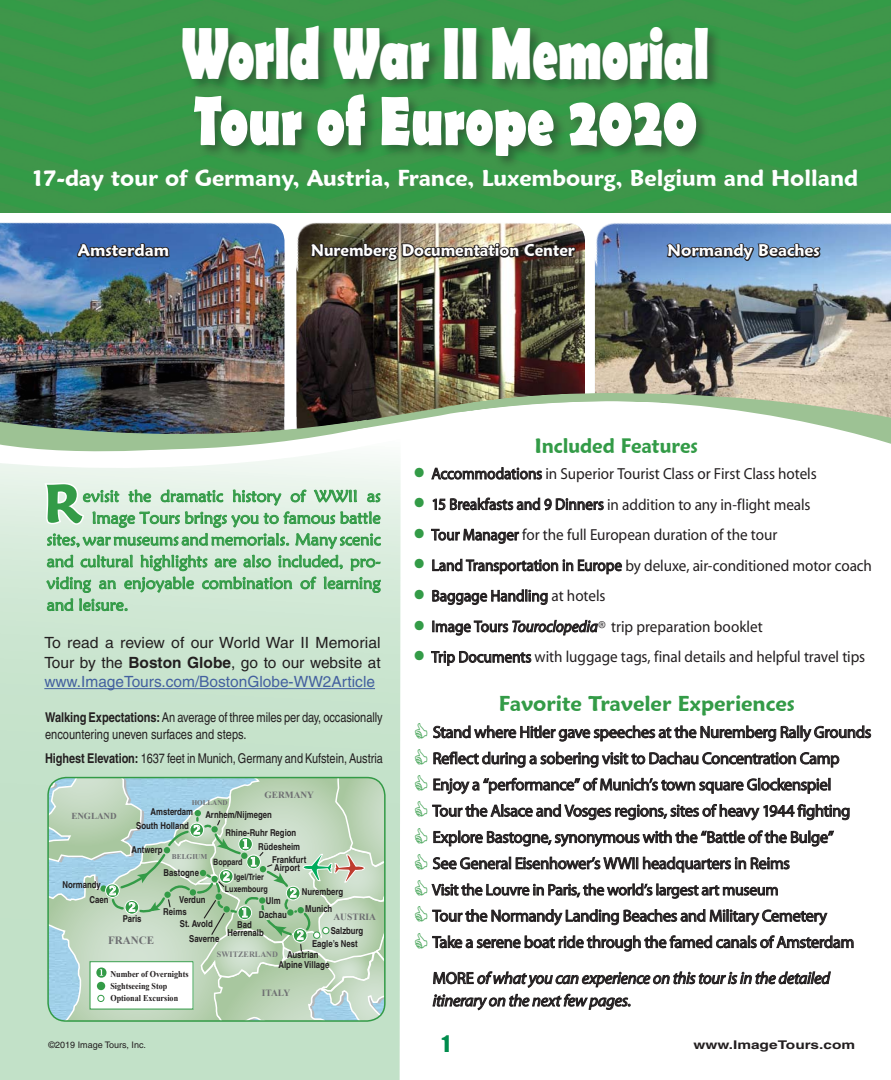
<style>
.page{position:relative;width:891px;height:1080px;background:#fff}
.page>*{position:absolute;margin:0;border:0;box-sizing:border-box;transform-origin:0 0}
.t1{font:700 74.1px "Berlin Sans FB";letter-spacing:-.015em;color:#fff;scale:.66 1}
.t2{font:700 70.5px "Berlin Sans FB";letter-spacing:.005em;color:#fff;scale:.74 1}
.t3{font:600 54.15px "Maiandra GD";color:#339b47}
.t4{font:600 22.5px "Maiandra GD";color:#fff}
.t5{font:600 21px "Maiandra GD";letter-spacing:-.005em;color:#339b47}
.t6{font:21px "Impact";color:#008c4d}
.t7{font:600 20.4px "Maiandra GD";color:#339b47;scale:.95 1}
.t8{font:16.5px/26.2px "Myriad";letter-spacing:-.02em;color:#231f20}
.t9{font:16.5px "Maiandra GD";color:#339b47}
.t10{font:italic 16.5px/22.5px "Myriad";letter-spacing:-.015em;color:#231f20}
.t11{font:600 16.5px "Maiandra GD";color:#fff;scale:.95 1}
.t12{font:600 16.5px "Maiandra GD";color:#fff}
.t13{font:16.05px "Myriad";letter-spacing:-.005em;color:#231f20;scale:.95 1}
.t14{font:15.75px "Myriad";letter-spacing:-.02em;color:#231f20}
.t15{font:15.45px/19.5px "Helvetica";color:#231f20;text-align:justify}
.t16{font:condensed 13.5px/16.5px "Helvetica";letter-spacing:-.005em;color:#231f20}
.t17{font:700 12px "Helvetica";color:#231f20;scale:1.28 1}
.t18{font:700 11.1px "Times New Roman";color:#6d6e71}
.t19{font:700 condensed 9.45px/15.6px "Helvetica";color:#231f20}
.t20{font:700 9.45px "Times New Roman";color:#6d6e71}
.t21{font:700 9.15px "Times New Roman";color:#6d6e71}
.t22{font:9px "Helvetica";color:#231f20}
.t23{font:700 8.85px/12.3px "Times New Roman";color:#231f20;scale:.91 1}
.t24{font:700 condensed 8.7px "Helvetica";color:#231f20}
.t25{font:700 8.1px "Times New Roman";color:#757779}
.t26{font:700 7.35px "Times New Roman";color:#6d6e71}
.t27{font:700 7.2px "Times New Roman";color:#6d6e71}
.s1{font-weight:700}
.s2{color:#43609f}
.s3{font-weight:700;font-size:36.3px;color:#339b47}
.s4{font-style:italic}
.s5{font-style:normal}
</style>
<div class="page">
<img style="left:0;top:0;width:891px;height:213px">
<div style="left:0;top:681px;width:401px;height:399px;background:#c3e1c9"></div>
<img style="left:297px;top:223px;width:288px;height:16px">
<img style="left:0;top:223px;width:284px;height:16px">
<img style="left:596px;top:223px;width:295px;height:147px">
<hr style="left:44px;top:688px;width:331px;height:1px;background:#43609f">
<svg style="left:665px;top:241px;width:157px;height:24px"></svg>
<svg style="left:622px;top:370px;width:269px;height:74px"></svg>
<div style="left:180px;top:25px;width:541px;height:144px;background:#231f20;opacity:.4"></div>
<img style="left:0;top:239px;width:622px;height:442px">
<svg style="left:431px;top:725px;width:440px;height:286px"></svg>
<svg style="left:48px;top:778px;width:337px;height:243px"></svg>
<h1 class="t1" style="left:181px;top:12px;width:802px">World War II Memorial</h1>
<h2 class="t2" style="left:194px;top:81px;width:682px">Tour of Europe 2020</h2>
<h3 class="t4" style="left:33px;top:164px;width:827px">17-day tour of Germany, Austria, France, Luxembourg, Belgium and Holland</h3>
<p class="t12" style="left:78px;top:240px;width:93px">Amsterdam</p>
<p class="t11" style="left:311px;top:240px;width:279px">Nuremberg Documentation Center</p>
<p class="t12" style="left:668px;top:241px;width:154px">Normandy Beaches</p>
<h3 class="t3" style="left:44px;top:471px;width:41px">R</h3>
<p class="t9" style="left:83px;top:486px;width:299px">evisit the dramatic history of WWII as</p>
<p class="t9" style="left:92px;top:508px;width:290px">Image Tours brings you to famous battle</p>
<p class="t9" style="left:47px;top:529px;width:336px">sites, war museums and memorials. Many scenic</p>
<p class="t9" style="left:47px;top:551px;width:336px">and cultural highlights are also included, pro-</p>
<p class="t9" style="left:47px;top:573px;width:336px">viding an enjoyable combination of learning</p>
<p class="t9" style="left:47px;top:595px;width:83px">and leisure.</p>
<p class="t15" style="left:44px;top:633px;width:338px">To read a review of our World War II Memorial Tour by the <span class="s1">Boston Globe</span>, go to our website at <span class="s2">www.ImageTours.com/BostonGlobe-WW2Article</span></p>
<p class="t16" style="left:45px;top:709px;width:339px"><span class="s1">Walking Expectations:</span> An average of three miles per day, occasionally encountering uneven surfaces and steps.</p>
<p class="t16" style="left:45px;top:750px;width:339px"><span class="s1">Highest Elevation:</span> 1637 feet in Munich, Germany and Kufstein, Austria</p>
<p class="t27" style="left:192px;top:798px;width:37px">HOLLAND</p>
<p class="t20" style="left:265px;top:788px;width:51px">GERMANY</p>
<p class="t19" style="left:151px;top:804px;width:44px">Amsterdam</p>
<p class="t19" style="left:205px;top:807px;width:68px">Arnhem/Nijmegen</p>
<p class="t21" style="left:71px;top:810px;width:47px">ENGLAND</p>
<p class="t19" style="left:136px;top:817px;width:54px">South Holland</p>
<p class="t19" style="left:258px;top:825px;width:43px;line-height:14.4px;text-indent:-33px">Rhine-Ruhr Region<br>Rüdesheim</p>
<p class="t19" style="left:131px;top:841px;width:33px">Antwerp</p>
<p class="t26" style="left:172px;top:851px;width:37px">BELGIUM</p>
<p class="t19" style="left:272px;top:855px;width:36px;line-height:8.7px">Frankfurt<br>Airport</p>
<p class="t24" style="left:213px;top:857px;width:31px">Boppard</p>
<p class="t19" style="left:164px;top:865px;width:37px">Bastogne</p>
<p class="t19" style="left:163px;top:904px;width:25px">Reims</p>
<p class="t24" style="left:234px;top:872px;width:31px">Igel/Trier</p>
<p class="t19" style="left:63px;top:876px;width:40px">Normandy</p>
<p class="t24" style="left:225px;top:884px;width:45px">Luxembourg</p>
<p class="t19" style="left:302px;top:884px;width:43px">Nuremberg</p>
<p class="t19" style="left:331px;top:923px;width:34px">Salzburg</p>
<p class="t19" style="left:90px;top:891px;width:21px">Caen</p>
<p class="t19" style="left:179px;top:892px;width:28px">Verdun</p>
<p class="t19" style="left:266px;top:893px;width:16px">Ulm</p>
<p class="t19" style="left:305px;top:900px;width:29px">Munich</p>
<p class="t19" style="left:312px;top:936px;width:47px">Eagle’s Nest</p>
<p class="t19" style="left:259px;top:907px;width:30px">Dachau</p>
<p class="t20" style="left:333px;top:910px;width:44px">AUSTRIA</p>
<p class="t19" style="left:123px;top:911px;width:20px">Paris</p>
<p class="t19" style="left:189px;top:915px;width:32px;text-indent:-9px">St. Avold<br>Saverne</p>
<p class="t19" style="left:228px;top:920px;width:38px;line-height:7.9px;text-align:center">Bad<br>Herrenalb</p>
<p class="t18" style="left:108px;top:932px;width:48px">FRANCE</p>
<p class="t25" style="left:217px;top:948px;width:63px">SWITZERLAND</p>
<p class="t19" style="left:278px;top:950px;width:53px;line-height:9.4px;text-align:center">Austrian<br>Alpine Village</p>
<p class="t23" style="left:110px;top:967px;width:87px">Number of Overnights<br>Sightseeing Stop<br>Optional Excursion</p>
<p class="t20" style="left:262px;top:986px;width:30px">ITALY</p>
<p class="t22" style="left:49px;top:1040px;width:99px">©2019 Image Tours, Inc.</p>
<p class="t7" style="left:535px;top:433px;width:173px">Included Features</p>
<p class="t13" style="left:414px;top:466px;width:426px"><span class="s3">•</span> Accommodations in Superior Tourist Class or First Class hotels</p>
<p class="t13" style="left:414px;top:496px;width:419px"><span class="s3">•</span> 15 Breakfasts and 9 Dinners in addition to any in-flight meals</p>
<p class="t13" style="left:414px;top:527px;width:384px"><span class="s3">•</span> Tour Manager for the full European duration of the tour</p>
<p class="t13" style="left:414px;top:557px;width:484px"><span class="s3">•</span> Land Transportation in Europe by deluxe, air-conditioned motor coach</p>
<p class="t13" style="left:414px;top:588px;width:203px"><span class="s3">•</span> Baggage Handling at hotels</p>
<p class="t13" style="left:414px;top:618px;width:369px"><span class="s3">•</span> Image Tours <span class="s4">Touroclopedia®</span> trip preparation booklet</p>
<p class="t13" style="left:414px;top:649px;width:477px"><span class="s3">•</span> Trip Documents with luggage tags, final details and helpful travel tips</p>
<p class="t5" style="left:499px;top:691px;width:297px">Favorite Traveler Experiences</p>
<p class="t8" style="left:433px;top:720px;width:440px">Stand where Hitler gave speeches at the Nuremberg Rally Grounds Reflect during a sobering visit to Dachau Concentration Camp Enjoy a “performance” of Munich’s town square Glockenspiel<br>Tour the Alsace and Vosges regions, sites of heavy 1944 fighting Explore Bastogne, synonymous with the “Battle of the Bulge”<br>See General Eisenhower’s WWII headquarters in Reims</p>
<p class="t14" style="left:432px;top:882px;width:348px">Visit the Louvre in Paris, the world’s largest art museum</p>
<p class="t8" style="left:433px;top:903px;width:423px">Tour the Normandy Landing Beaches and Military Cemetery<br>Take a serene boat ride through the famed canals of Amsterdam</p>
<p class="t10" style="left:433px;top:968px;width:399px"><span class="s5">MORE</span> of what you can experience on this tour is in the detailed itinerary on the next few pages.</p>
<p class="t6" style="left:442px;top:1027px;width:10px">1</p>
<p class="t17" style="left:694px;top:1037px;width:128px">www.ImageTours.com</p>
</div>
